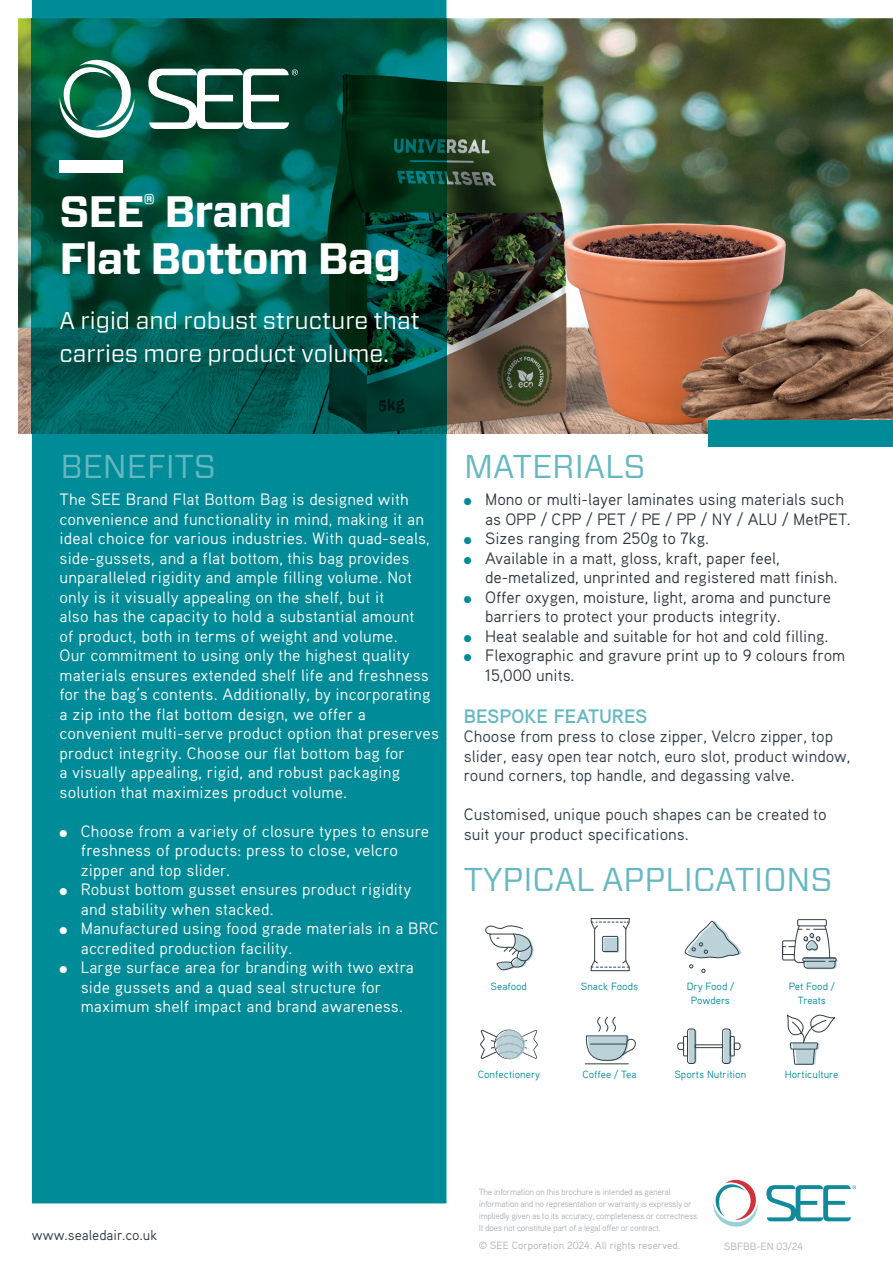
<style>
.page{position:relative;width:893px;height:1263px;background:#fff}
.page>*{position:absolute;margin:0;border:0;box-sizing:border-box;transform-origin:0 0}
.t1{font:700 43.95px/47px "Forza";letter-spacing:-.02em;color:#fff}
.t2{font:33px "Forza";color:#65b8c0}
.t3{font:24px/33px "Forza";color:#fff}
.t4{font:700 19.5px "Aaux Pro OT";color:#65b8c0}
.t5{font:16.5px/19.5px "Aaux Pro OT";letter-spacing:.01em;color:#fff}
.t6{font:16.5px/19.5px "Aaux Pro OT";color:#2c3741}
.t7{font:16.5px/19.5px "Aaux Pro OT";color:#2e3d48}
.t8{font:14.1px "Aaux Pro OT";color:#2c3741}
.t9{font:10.5px/13.5px "Aaux Pro OT";color:#008b98;text-align:center}
.t10{font:10.5px "Aaux Pro OT";color:#adb2b6}
.t11{font:9px/12px "Aaux Pro OT";letter-spacing:-.04em;color:#adb2b6}
.s1{color:#008b98}
</style>
<div class="page">
<img style="left:19px;top:19px;width:874px;height:414px">
<svg style="left:32px;top:0;width:414px;height:1203px;background:#00787c"></svg>
<div style="left:709px;top:420px;width:184px;height:26px;background:#008b98"></div>
<div style="left:60px;top:160px;width:63px;height:13px;background:#fff"></div>
<svg style="left:59px;top:56px;width:76px;height:86px"></svg>
<svg style="left:148px;top:69px;width:150px;height:60px"></svg>
<svg style="left:713px;top:1179px;width:45px;height:48px"></svg>
<svg style="left:766px;top:1185px;width:90px;height:36px"></svg>
<svg style="left:485px;top:925px;width:49px;height:45px"></svg>
<svg style="left:591px;top:918px;width:39px;height:53px"></svg>
<div style="left:602px;top:936px;width:16px;height:16px;border:1px solid #313e48"></div>
<svg style="left:689px;top:964px;width:4px;height:4px"></svg>
<svg style="left:685px;top:921px;width:56px;height:37px"></svg>
<svg style="left:782px;top:919px;width:56px;height:50px"></svg>
<div style="left:802px;top:957px;width:34px;height:5px;border:1px solid #313e48"></div>
<svg style="left:480px;top:1029px;width:58px;height:30px"></svg>
<hr style="left:585px;top:1063px;width:43px;height:1px;background:#313e48">
<svg style="left:586px;top:1017px;width:50px;height:44px"></svg>
<hr style="left:590px;top:1044px;width:36px;height:1px;background:#313e48">
<div style="left:724px;top:1029px;width:7px;height:35px;background:#bbd2d8;border-radius:3px"></div>
<div style="left:689px;top:1029px;width:7px;height:35px;background:#bbd2d8;border-radius:3px"></div>
<div style="left:695px;top:1044px;width:28px;height:4px;border:1px solid #313e48"></div>
<svg style="left:677px;top:1042px;width:6px;height:8px"></svg>
<svg style="left:735px;top:1042px;width:6px;height:8px"></svg>
<div style="left:687px;top:1028px;width:9px;height:36px;border:1px solid #313e48;border-radius:3px"></div>
<div style="left:683px;top:1036px;width:5px;height:20px;border:1px solid #313e48"></div>
<div style="left:722px;top:1028px;width:9px;height:36px;border:1px solid #313e48;border-radius:3px"></div>
<div style="left:730px;top:1036px;width:5px;height:20px;border:1px solid #313e48"></div>
<svg style="left:786px;top:1014px;width:49px;height:51px"></svg>
<h1 class="t1" style="left:60px;top:189px;width:343px">SEE<sup>®</sup> Brand<br>Flat Bottom Bag</h1>
<h3 class="t3" style="left:60px;top:303px;width:362px">A rigid and robust structure that carries more product volume.</h3>
<h2 class="t2" style="left:60px;top:444px;width:157px">BENEFITS</h2>
<h2 class="t2" style="left:464px;top:444px;width:183px">MATERIALS</h2>
<p class="t6" style="left:485px;top:489px;width:367px;text-indent:-21px"><span class="s1">●</span> Mono or multi-layer laminates using materials such as OPP / CPP / PET / PE / PP / NY / ALU / MetPET.</p>
<p class="t6" style="left:464px;top:528px;width:247px"><span class="s1">●</span> Sizes ranging from 250g to 7kg.</p>
<p class="t6" style="left:485px;top:548px;width:354px;text-indent:-21px"><span class="s1">●</span> Available in a matt, gloss, kraft, paper feel, de-metalized, unprinted and registered matt finish.</p>
<p class="t6" style="left:485px;top:587px;width:348px;text-indent:-21px"><span class="s1">●</span> Offer oxygen, moisture, light, aroma and puncture barriers to protect your products integrity.</p>
<p class="t6" style="left:464px;top:626px;width:366px"><span class="s1">●</span> Heat sealable and suitable for hot and cold filling.</p>
<p class="t6" style="left:485px;top:645px;width:362px;text-indent:-21px"><span class="s1">●</span> Flexographic and gravure print up to 9 colours from<br>15,000 units.</p>
<p class="t4" style="left:464px;top:703px;width:185px">BESPOKE FEATURES</p>
<p class="t7" style="left:464px;top:726px;width:388px">Choose from press to close zipper, Velcro zipper, top slider, easy open tear notch, euro slot, product window, round corners, top handle, and degassing valve.</p>
<p class="t7" style="left:464px;top:804px;width:365px">Customised, unique pouch shapes can be created to suit your product specifications.</p>
<p class="t5" style="left:60px;top:489px;width:381px">The SEE Brand Flat Bottom Bag is designed with convenience and functionality in mind, making it an ideal choice for various industries. With quad-seals, side-gussets, and a flat bottom, this bag provides unparalleled rigidity and ample filling volume. Not only is it visually appealing on the shelf, but it<br>also has the capacity to hold a substantial amount<br>of product, both in terms of weight and volume.<br>Our commitment to using only the highest quality materials ensures extended shelf life and freshness for the bag’s contents. Additionally, by incorporating a zip into the flat bottom design, we offer a convenient multi-serve product option that preserves product integrity. Choose our flat bottom bag for<br>a visually appealing, rigid, and robust packaging solution that maximizes product volume.</p>
<p class="t5" style="left:81px;top:821px;width:350px;text-indent:-21px">● Choose from a variety of closure types to ensure freshness of products: press to close, velcro zipper and top slider.</p>
<p class="t5" style="left:81px;top:879px;width:332px;text-indent:-21px">● Robust bottom gusset ensures product rigidity and stability when stacked.</p>
<p class="t5" style="left:81px;top:918px;width:360px;text-indent:-21px">● Manufactured using food grade materials in a BRC accredited production facility.</p>
<p class="t5" style="left:81px;top:957px;width:335px;text-indent:-21px">● Large surface area for branding with two extra side gussets and a quad seal structure for maximum shelf impact and brand awareness.</p>
<h2 class="t2" style="left:464px;top:857px;width:370px">TYPICAL APPLICATIONS</h2>
<p class="t9" style="left:491px;top:979px;width:38px">Seafood</p>
<p class="t9" style="left:581px;top:979px;width:59px">Snack Foods</p>
<p class="t9" style="left:687px;top:979px;width:49px">Dry Food /<br>Powders</p>
<p class="t9" style="left:789px;top:979px;width:48px">Pet Food /<br>Treats</p>
<p class="t8" style="left:32px;top:1226px;width:127px">www.sealedair.co.uk</p>
<p class="t9" style="left:478px;top:1067px;width:64px">Confectionery</p>
<p class="t9" style="left:582px;top:1067px;width:56px">Coffee / Tea</p>
<p class="t9" style="left:674px;top:1067px;width:73px">Sports Nutrition</p>
<p class="t9" style="left:785px;top:1067px;width:55px">Horticulture</p>
<p class="t11" style="left:479px;top:1185px;width:222px">The information on this brochure is intended as general information and no representation or warranty is expressly or impliedly given as to its accuracy, completeness or correctness.<br>It does not constitute part of a legal offer or contract.</p>
<p class="t10" style="left:479px;top:1239px;width:203px">© SEE Corporation 2024. All rights reserved.</p>
<p class="t10" style="left:724px;top:1240px;width:81px">SBFBB-EN 03/24</p>
</div>
